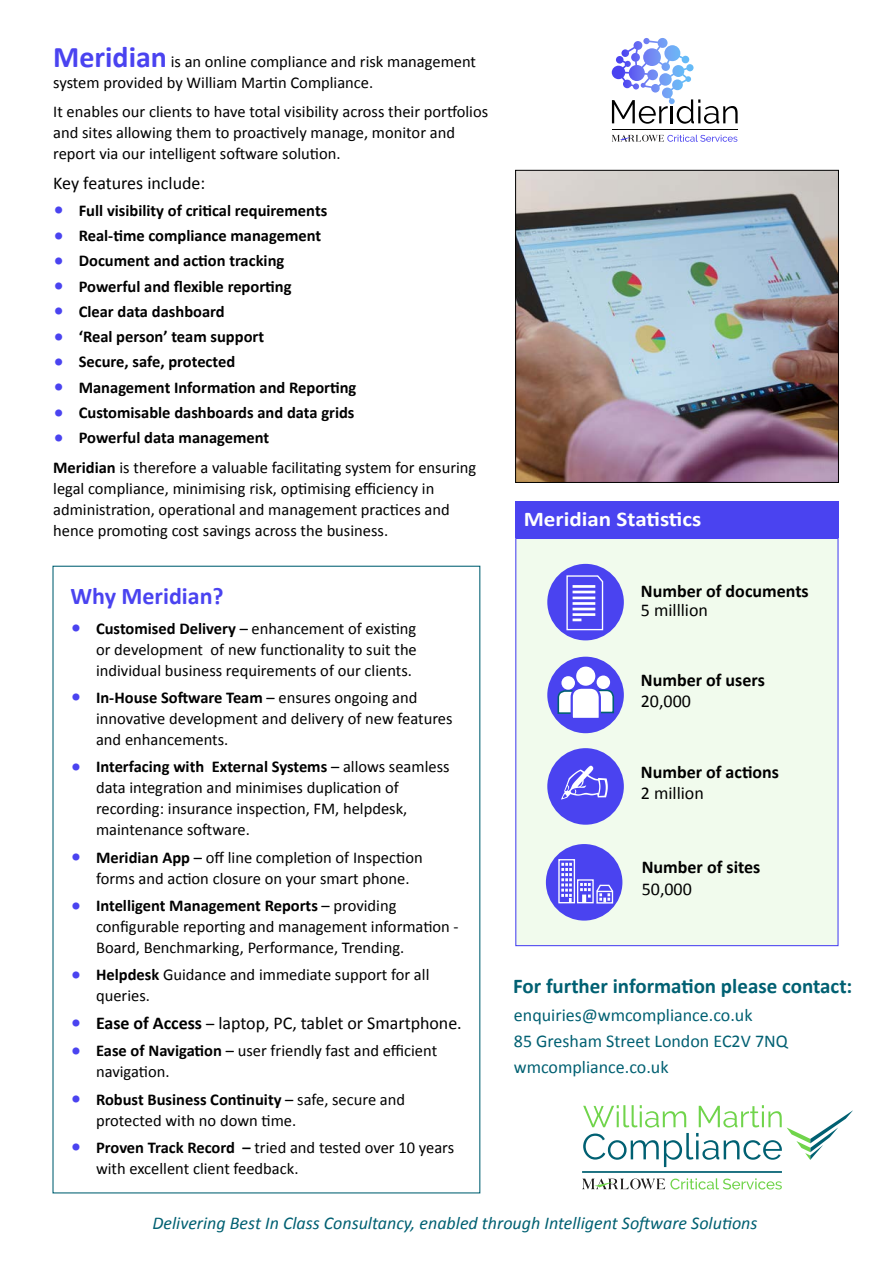
<style>
.page{position:relative;width:893px;height:1263px;background:#fff}
.page>*{position:absolute;margin:0;border:0;box-sizing:border-box;transform-origin:0 0}
.t1{font:700 24px "Calibri";color:#4a43f0}
.t2{font:700 21px "Calibri";color:#006072}
.t3{font:700 21px "Calibri";color:#fff;scale:1.1 1}
.t4{font:18px "Calibri";color:#000}
.t5{font:italic 18px "Calibri";color:#006072}
.t6{font:18px/25.8px "Calibri";color:#006072}
.t7{font:700 18px "Calibri";color:#000}
.t8{font:16.5px/21px "Calibri";color:#000}
.t9{font:700 16.5px "Calibri";color:#000}
.s1{font-weight:700;font-size:30px;color:#4a43f0}
.s2{font-weight:400;font-size:22.5px;color:#4a43f0}
.s3{font-size:22.5px;color:#4a43f0}
.s4{font-weight:700}
.s5{font-size:16.5px}
</style>
<div class="page">
<img style="left:517px;top:172px;width:320px;height:309px">
<div style="left:515px;top:170px;width:324px;height:313px;border:1px solid #000"></div>
<div style="left:515px;top:538px;width:323px;height:408px;background:#f1fbed;border:1px solid #4a43f0"></div>
<div style="left:515px;top:502px;width:323px;height:36px;background:#4a43f0"></div>
<div style="left:547px;top:564px;width:77px;height:76px;background:#4a43f0;border-radius:50%"></div>
<svg style="left:566px;top:575px;width:38px;height:56px"></svg>
<div style="left:546px;top:844px;width:76px;height:76px;background:#4a43f0;border-radius:50%"></div>
<div style="left:558px;top:859px;width:17px;height:44px;border:1px solid #fff"></div>
<div style="left:577px;top:879px;width:17px;height:24px;border:1px solid #fff"></div>
<svg style="left:580px;top:883px;width:34px;height:20px"></svg>
<svg style="left:561px;top:863px;width:11px;height:39px"></svg>
<div style="left:547px;top:748px;width:77px;height:77px;background:#4a43f0;border-radius:50%"></div>
<div style="left:547px;top:657px;width:77px;height:76px;background:#4a43f0;border-radius:50%"></div>
<div style="left:561px;top:676px;width:14px;height:14px;background:#fff;border-radius:50%"></div>
<div style="left:597px;top:675px;width:13px;height:14px;background:#fff;border-radius:50%"></div>
<svg style="left:557px;top:685px;width:58px;height:36px"></svg>
<div style="left:576px;top:666px;width:19px;height:20px;background:#fff;border-radius:50%"></div>
<svg style="left:612px;top:135px;width:125px;height:7px"></svg>
<hr style="left:612px;top:130px;width:126px;height:1px;background:#000">
<svg style="left:612px;top:38px;width:126px;height:86px"></svg>
<svg style="left:582px;top:1178px;width:200px;height:11px"></svg>
<hr style="left:582px;top:1171px;width:200px;height:2px;background:#006072">
<svg style="left:583px;top:1105px;width:270px;height:62px"></svg>
<p class="t8" style="left:53px;top:50px;width:424px"><span class="s1">Meridian</span> is an online compliance and risk management system provided by William Martin Compliance.</p>
<p class="t8" style="left:53px;top:100px;width:436px">It enables our clients to have total visibility across their portfolios and sites allowing them to proactively manage, monitor and report via our intelligent software solution.</p>
<p class="t4" style="left:53px;top:171px;width:154px">Key features include:</p>
<p class="t9" style="left:53px;top:200px;width:276px"><span class="s2">•</span> Full visibility of critical requirements</p>
<p class="t9" style="left:53px;top:225px;width:269px"><span class="s2">•</span> Real-time compliance management</p>
<p class="t9" style="left:53px;top:251px;width:233px"><span class="s2">•</span> Document and action tracking</p>
<p class="t9" style="left:53px;top:276px;width:240px"><span class="s2">•</span> Powerful and flexible reporting</p>
<p class="t9" style="left:53px;top:301px;width:173px"><span class="s2">•</span> Clear data dashboard</p>
<p class="t9" style="left:53px;top:326px;width:212px"><span class="s2">•</span> ‘Real person’ team support</p>
<p class="t9" style="left:53px;top:352px;width:184px"><span class="s2">•</span> Secure, safe, protected</p>
<p class="t9" style="left:53px;top:377px;width:305px"><span class="s2">•</span> Management Information and Reporting</p>
<p class="t9" style="left:53px;top:402px;width:303px"><span class="s2">•</span> Customisable dashboards and data grids</p>
<p class="t8" style="left:53px;top:422px;width:425px;line-height:29.5px"><span class="s3">•</span> <span class="s4">Powerful data management<br>Meridian</span> is therefore a valuable facilitating system for ensuring</p>
<p class="t8" style="left:53px;top:477px;width:398px">legal compliance, minimising risk, optimising efficiency in administration, operational and management practices and hence promoting cost savings across the business.</p>
<h1 class="t1" style="left:71px;top:581px;width:155px">Why Meridian?</h1>
<p class="t8" style="left:96px;top:617px;width:322px;text-align:justify;text-indent:-26px"><span class="s3">•</span> <span class="s4">Customised Delivery</span> – enhancement of existing or development of new functionality to suit the individual business requirements of our clients.</p>
<p class="t8" style="left:96px;top:686px;width:358px;text-indent:-26px"><span class="s3">•</span> <span class="s4">In-House Software Team</span> – ensures ongoing and innovative development and delivery of new features and enhancements.</p>
<p class="t8" style="left:96px;top:755px;width:355px;text-indent:-26px"><span class="s3">•</span> <span class="s4">Interfacing with External Systems</span> – allows seamless data integration and minimises duplication of recording: insurance inspection, FM, helpdesk, maintenance software.</p>
<p class="t8" style="left:96px;top:846px;width:328px;text-indent:-26px"><span class="s3">•</span> <span class="s4">Meridian App</span> – off line completion of Inspection forms and action closure on your smart phone.</p>
<p class="t8" style="left:96px;top:894px;width:364px;text-indent:-26px"><span class="s3">•</span> <span class="s4">Intelligent Management Reports</span> – providing configurable reporting and management information -<br>Board, Benchmarking, Performance, Trending.</p>
<p class="t8" style="left:96px;top:964px;width:335px;text-indent:-26px"><span class="s3">•</span> <span class="s4">Helpdesk</span> Guidance and immediate support for all queries.</p>
<p class="t4" style="left:71px;top:1012px;width:393px"><span class="s3">•</span> <span class="s4">Ease of Access</span> <span class="s5">–</span> laptop, PC, tablet or Smartphone.</p>
<p class="t8" style="left:96px;top:1039px;width:343px;text-indent:-26px"><span class="s3">•</span> <span class="s4">Ease of Navigation</span> – user friendly fast and efficient navigation.</p>
<p class="t8" style="left:96px;top:1088px;width:311px;text-indent:-26px"><span class="s3">•</span> <span class="s4">Robust Business Continuity</span> – safe, secure and protected with no down time.</p>
<p class="t8" style="left:96px;top:1136px;width:360px;text-indent:-26px"><span class="s3">•</span> <span class="s4">Proven Track Record –</span> tried and tested over 10 years with excellent client feedback.</p>
<p class="t3" style="left:524px;top:506px;width:163px">Meridian Statistics</p>
<p class="t7" style="left:641px;top:579px;width:169px">Number of documents</p>
<p class="t4" style="left:641px;top:599px;width:69px">5 milllion</p>
<p class="t7" style="left:641px;top:668px;width:126px">Number of users</p>
<p class="t4" style="left:641px;top:690px;width:52px">20,000</p>
<p class="t7" style="left:641px;top:761px;width:140px">Number of actions</p>
<p class="t4" style="left:641px;top:782px;width:65px">2 million</p>
<p class="t7" style="left:642px;top:856px;width:120px">Number of sites</p>
<p class="t4" style="left:642px;top:877px;width:52px">50,000</p>
<p class="t2" style="left:513px;top:973px;width:341px">For further information please contact:</p>
<p class="t6" style="left:514px;top:1001px;width:275px">enquiries@wmcompliance.co.uk<br>85 Gresham Street London EC2V 7NQ wmcompliance.co.uk</p>
<p class="t5" style="left:152px;top:1212px;width:607px">Delivering Best In Class Consultancy, enabled through Intelligent Software Solutions</p>
</div>
